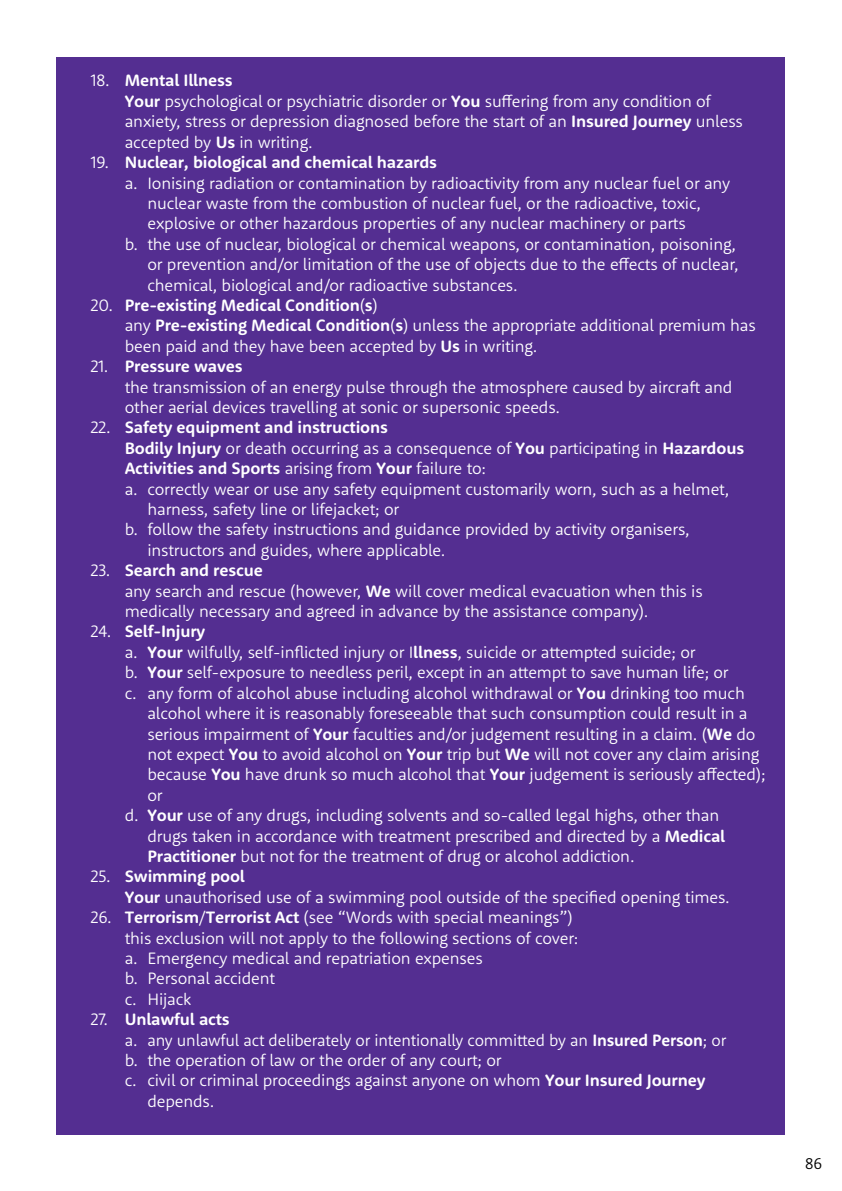
<style>
.page{position:relative;width:842px;height:1191px;background:#fff}
.page>*{position:absolute;margin:0;border:0;box-sizing:border-box;transform-origin:0 0}
.t1{font:300 17px/20.4px "Holiday Extras Sans";letter-spacing:-.01em;color:#fff}
.t2{font:700 17px "Holiday Extras Sans";letter-spacing:-.01em;color:#fff}
.t3{font:300 16px "Holiday Extras Sans";color:#000}
.s1{font-weight:700}
.s2{font-weight:300}
</style>
<div class="page">
<div style="left:57px;top:57px;width:728px;height:1077px;background:#542e91"></div>
<p class="t1" style="left:125px;top:70px;width:620px;text-indent:-34px">18. <span class="s1">Mental Illness<br>Your</span> psychological or psychiatric disorder or <span class="s1">You</span> suffering from any condition of anxiety, stress or depression diagnosed before the start of an <span class="s1">Insured Journey</span> unless accepted by <span class="s1">Us</span> in writing.</p>
<p class="t2" style="left:91px;top:151px;width:348px"><span class="s2">19.</span> Nuclear, biological and chemical hazards</p>
<p class="t1" style="left:125px;top:172px;width:607px">a. Ionising radiation or contamination by radioactivity from any nuclear fuel or any</p>
<p class="t1" style="left:147px;top:192px;width:555px">nuclear waste from the combustion of nuclear fuel, or the radioactive, toxic,</p>
<p class="t1" style="left:147px;top:213px;width:540px">explosive or other hazardous properties of any nuclear machinery or parts</p>
<p class="t1" style="left:125px;top:233px;width:613px">b. the use of nuclear, biological or chemical weapons, or contamination, poisoning,</p>
<p class="t1" style="left:147px;top:253px;width:593px">or prevention and/or limitation of the use of objects due to the effects of nuclear,</p>
<p class="t1" style="left:147px;top:274px;width:372px">chemical, biological and/or radioactive substances.</p>
<p class="t1" style="left:125px;top:294px;width:633px;text-indent:-34px">20. <span class="s1">Pre-existing Medical Condition</span>(<span class="s1">s</span>)<br>any <span class="s1">Pre-existing Medical Condition</span>(<span class="s1">s</span>) unless the appropriate additional premium has been paid and they have been accepted by <span class="s1">Us</span> in writing.</p>
<p class="t1" style="left:125px;top:355px;width:609px;text-indent:-34px">21. <span class="s1">Pressure waves<br></span>the transmission of an energy pulse through the atmosphere caused by aircraft and other aerial devices travelling at sonic or supersonic speeds.</p>
<p class="t2" style="left:91px;top:416px;width:299px"><span class="s2">22.</span> Safety equipment and instructions</p>
<p class="t1" style="left:125px;top:437px;width:621px"><span class="s1">Bodily Injury</span> or death occurring as a consequence of <span class="s1">You</span> participating in <span class="s1">Hazardous</span></p>
<p class="t2" style="left:125px;top:457px;width:363px">Activities and Sports <span class="s2">arising from</span> Your <span class="s2">failure to:</span></p>
<p class="t1" style="left:125px;top:478px;width:606px">a. correctly wear or use any safety equipment customarily worn, such as a helmet,</p>
<p class="t1" style="left:147px;top:498px;width:253px">harness, safety line or lifejacket; or</p>
<p class="t1" style="left:125px;top:519px;width:566px">b. follow the safety instructions and guidance provided by activity organisers,</p>
<p class="t1" style="left:147px;top:539px;width:300px">instructors and guides, where applicable.</p>
<p class="t1" style="left:125px;top:559px;width:579px;text-indent:-34px">23. <span class="s1">Search and rescue<br></span>any search and rescue (however, <span class="s1">We</span> will cover medical evacuation when this is medically necessary and agreed in advance by the assistance company).</p>
<p class="t2" style="left:91px;top:620px;width:116px"><span class="s2">24.</span> Self-Injury</p>
<p class="t1" style="left:125px;top:641px;width:572px">a. <span class="s1">Your</span> wilfully, self-inflicted injury or I<span class="s1">llness</span>, suicide or attempted suicide; or</p>
<p class="t1" style="left:125px;top:661px;width:605px">b. <span class="s1">Your</span> self-exposure to needless peril, except in an attempt to save human life; or</p>
<p class="t1" style="left:125px;top:682px;width:622px">c. any form of alcohol abuse including alcohol withdrawal or <span class="s1">You</span> drinking too much</p>
<p class="t1" style="left:147px;top:702px;width:602px">alcohol where it is reasonably foreseeable that such consumption could result in a</p>
<p class="t1" style="left:147px;top:723px;width:609px">serious impairment of <span class="s1">Your</span> faculties and/or judgement resulting in a claim. (<span class="s1">We</span> do</p>
<p class="t1" style="left:147px;top:743px;width:613px">not expect <span class="s1">You</span> to avoid alcohol on <span class="s1">Your</span> trip but <span class="s1">We</span> will not cover any claim arising</p>
<p class="t1" style="left:147px;top:763px;width:620px">because <span class="s1">You</span> have drunk so much alcohol that <span class="s1">Your</span> judgement is seriously affected);</p>
<p class="t1" style="left:147px;top:784px;width:17px">or</p>
<p class="t1" style="left:125px;top:804px;width:596px">d. <span class="s1">Your</span> use of any drugs, including solvents and so-called legal highs, other than</p>
<p class="t1" style="left:147px;top:825px;width:579px">drugs taken in accordance with treatment prescribed and directed by a <span class="s1">Medical</span></p>
<p class="t1" style="left:147px;top:845px;width:489px"><span class="s1">Practitioner</span> but not for the treatment of drug or alcohol addiction.</p>
<p class="t1" style="left:125px;top:865px;width:607px;text-indent:-34px">25. <span class="s1">Swimming pool<br>Your</span> unauthorised use of a swimming pool outside of the specified opening times.</p>
<p class="t1" style="left:125px;top:906px;width:455px;text-indent:-34px">26. <span class="s1">Terrorism</span>/<span class="s1">Terrorist Act</span> (see “Words with special meanings”) this exclusion will not apply to the following sections of cover: a. Emergency medical and repatriation expenses<br>b. Personal accident<br>c. Hijack</p>
<p class="t2" style="left:91px;top:1008px;width:141px"><span class="s2">27.</span> Unlawful acts</p>
<p class="t1" style="left:125px;top:1029px;width:603px">a. any unlawful act deliberately or intentionally committed by an <span class="s1">Insured Person</span>; or</p>
<p class="t1" style="left:125px;top:1049px;width:378px">b. the operation of law or the order of any court; or</p>
<p class="t1" style="left:125px;top:1069px;width:582px">c. civil or criminal proceedings against anyone on whom <span class="s1">Your Insured Journey</span></p>
<p class="t1" style="left:147px;top:1090px;width:68px">depends.</p>
<p class="t3" style="left:805px;top:1152px;width:19px">86</p>
</div>
